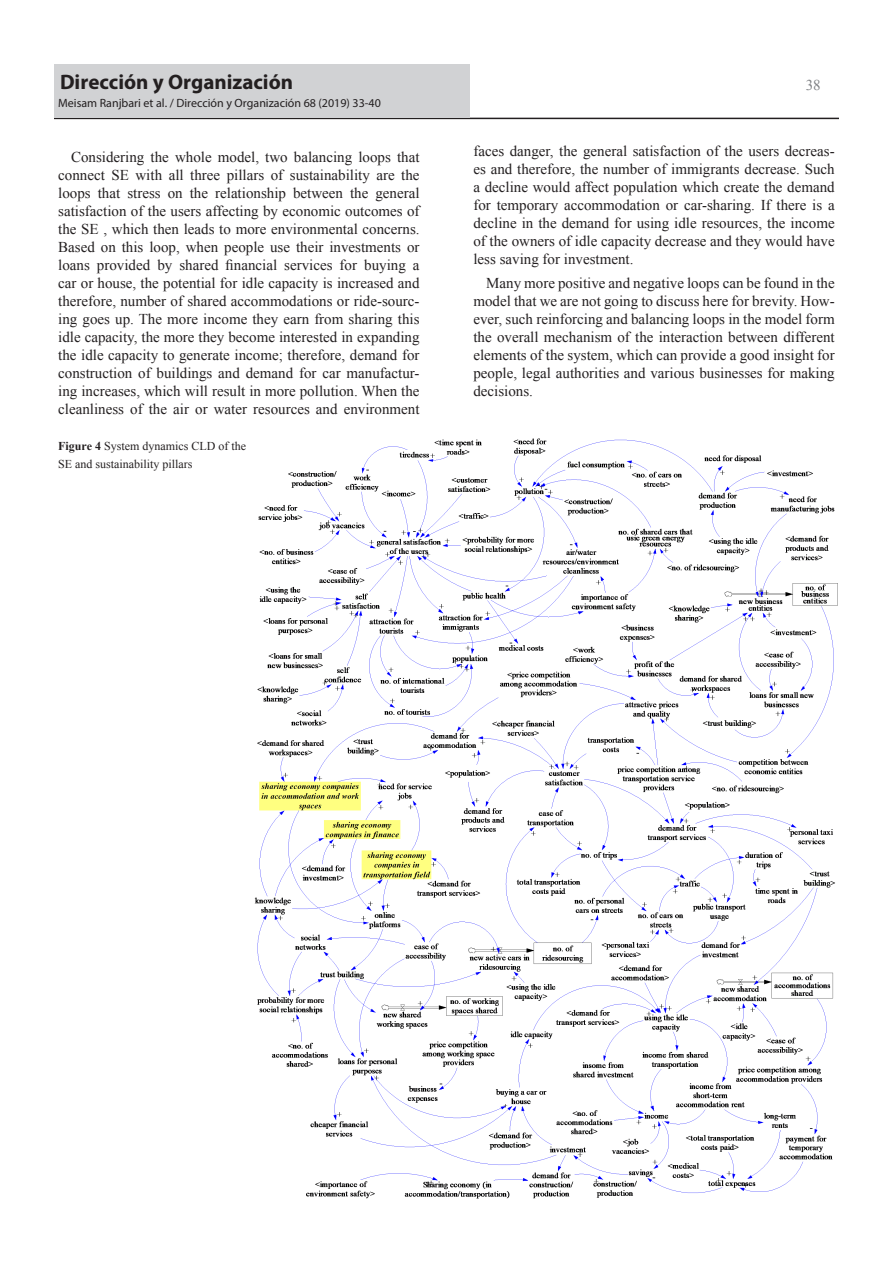
<style>
.page{position:relative;width:893px;height:1263px;background:#fff}
.page>*{position:absolute;margin:0;border:0;box-sizing:border-box;transform-origin:0 0}
.t1{font:700 21px "Myriad Pro";color:#231f20}
.baseArticulos{font:15px/18px "Times New Roman";color:#231f20;text-align:justify}
.t2{font:15px "Times New Roman";color:#808285}
.t3{font:12px "Myriad Pro";color:#231f20}
.anotaciones{font:12px/18px "Times New Roman";color:#231f20}
.s1{font-weight:700}
</style>
<div class="page">
<hr style="left:54px;top:118px;width:785px;height:1px;background:#231f20">
<div style="left:54px;top:64px;width:415px;height:54px;background:#d1d2d4"></div>
<img style="left:255px;top:438px;width:582px;height:761px">
<h1 class="t1" style="left:60px;top:69px;width:235px">Dirección y Organización</h1>
<p class="t2" style="left:806px;top:75px;width:16px">38</p>
<p class="t3" style="left:58px;top:96px;width:324px">Meisam Ranjbari et al. / Dirección y Organización 68 (2019) 33-40</p>
<p class="baseArticulos" style="left:58px;top:148px;width:363px;text-indent:13px">Considering the whole model, two balancing loops that connect SE with all three pillars of sustainability are the loops that stress on the relationship between the general satisfaction of the users affecting by economic outcomes of the SE , which then leads to more environmental concerns.<br>Based on this loop, when people use their investments or loans provided by shared financial services for buying a car or house, the potential for idle capacity is increased and therefore, number of shared accommodations or ride-sourc&shy;ing goes up. The more income they earn from sharing this idle capacity, the more they become interested in expanding the idle capacity to generate income; therefore, demand for construction of buildings and demand for car manufactur&shy;ing increases, which will result in more pollution. When the cleanliness of the air or water resources and environment</p>
<p class="baseArticulos" style="left:473px;top:141px;width:363px">faces danger, the general satisfaction of the users decreas&shy;es and therefore, the number of immigrants decrease. Such a decline would affect population which create the demand for temporary accommodation or car-sharing. If there is a decline in the demand for using idle resources, the income of the owners of idle capacity decrease and they would have less saving for investment.</p>
<p class="baseArticulos" style="left:473px;top:274px;width:363px;text-indent:13px">Many more positive and negative loops can be found in the model that we are not going to discuss here for brevity. How&shy;ever, such reinforcing and balancing loops in the model form the overall mechanism of the interaction between different elements of the system, which can provide a good insight for people, legal authorities and various businesses for making decisions.</p>
<p class="anotaciones" style="left:58px;top:437px;width:189px"><span class="s1">Figure 4</span> System dynamics CLD of the<br>SE and sustainability pillars</p>
</div>
